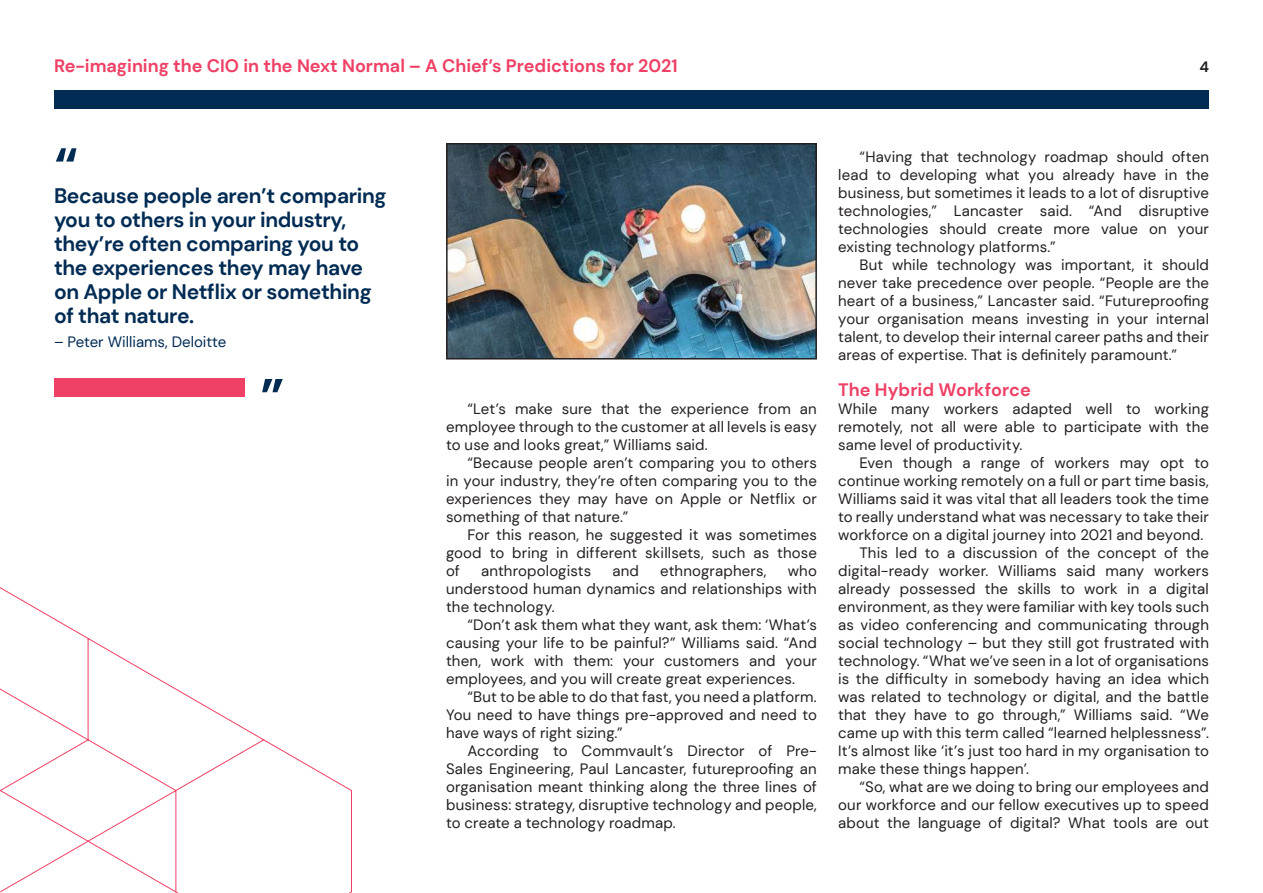
<style>
.page{position:relative;width:1263px;height:893px;background:#fff}
.page>*{position:absolute;margin:0;border:0;box-sizing:border-box;transform-origin:0 0}
.t1{font:700 54px "DM Sans";color:#002b53}
.t2{font:700 21px/24px "DM Sans";letter-spacing:-.015em;color:#002b53}
.t3{font:700 18px "DM Sans";color:#ef4065}
.t4{font:15px/18px "DM Sans";letter-spacing:.01em;color:#231f20;text-align:justify}
.t5{font:15px "DM Sans";color:#002b53}
.t6{font:700 15px "DM Sans";color:#231f20}
</style>
<div class="page">
<div style="left:54px;top:90px;width:1155px;height:18px;background:#002b53"></div>
<div style="left:54px;top:378px;width:191px;height:18px;background:#ef4065"></div>
<img style="left:449px;top:146px;width:365px;height:210px">
<div style="left:446px;top:143px;width:371px;height:216px;border:2px solid #231f20"></div>
<svg style="left:0;top:587px;width:352px;height:306px"></svg>
<p class="t3" style="left:54px;top:54px;width:625px">Re-imagining the CIO in the Next Normal – A Chief’s Predictions for 2021</p>
<p class="t6" style="left:1199px;top:57px;width:11px">4</p>
<h1 class="t1" style="left:54px;top:133px;width:26px">“</h1>
<h2 class="t2" style="left:54px;top:184px;width:334px">Because people aren’t comparing you to others in your industry, they’re often comparing you to the experiences they may have on Apple or Netflix or something of that nature.</h2>
<p class="t5" style="left:54px;top:333px;width:174px">– Peter Williams, Deloitte</p>
<h1 class="t1" style="left:260px;top:364px;width:26px">”</h1>
<p class="t4" style="left:446px;top:400px;width:372px;text-indent:21px">“Let’s make sure that the experience from an employee through to the customer at all levels is easy to use and looks great,” Williams said.</p>
<p class="t4" style="left:446px;top:454px;width:372px;text-indent:21px">“Because people aren’t comparing you to others in your industry, they’re often comparing you to the experiences they may have on Apple or Netflix or something of that nature.”</p>
<p class="t4" style="left:446px;top:526px;width:372px;text-indent:21px">For this reason, he suggested it was sometimes good to bring in different skillsets, such as those of</p>
<p class="t4" style="left:446px;top:562px;width:372px;text-indent:342px">who understood human dynamics and relationships with the technology.</p>
<p class="t4" style="left:446px;top:616px;width:372px;text-indent:21px">“Don’t ask them what they want, ask them: ‘What’s causing your life to be painful?” Williams said. “And then, work with them: your customers and your employees, and you will create great experiences.</p>
<p class="t4" style="left:446px;top:688px;width:372px;text-indent:21px">“But to be able to do that fast, you need a platform.<br>You need to have things pre-approved and need to have ways of right sizing.”</p>
<p class="t4" style="left:446px;top:742px;width:372px;text-indent:21px">According to Commvault’s Director of Pre-Sales Engineering, Paul Lancaster, futureproofing an organisation meant thinking along the three lines of business: strategy, disruptive technology and people, to create a technology roadmap.</p>
<p class="t4" style="left:481px;top:562px;width:112px">anthropologists</p>
<p class="t4" style="left:612px;top:562px;width:28px">and</p>
<p class="t4" style="left:660px;top:562px;width:108px">ethnographers,</p>
<p class="t4" style="left:838px;top:148px;width:372px;text-indent:21px">“Having that technology roadmap should often lead to developing what you already have in the business, but sometimes it leads to a lot of disruptive technologies,” Lancaster said. “And disruptive technologies should create more value on your existing technology platforms.”</p>
<p class="t4" style="left:838px;top:256px;width:372px;text-indent:21px">But while technology was important, it should never take precedence over people. “People are the heart of a business,” Lancaster said. “Futureproofing your organisation means investing in your internal talent, to develop their internal career paths and their areas of expertise. That is definitely paramount.”</p>
<p class="t3" style="left:838px;top:378px;width:194px">The Hybrid Workforce</p>
<p class="t4" style="left:838px;top:400px;width:372px">While many workers adapted well to working remotely, not all were able to participate with the same level of productivity.</p>
<p class="t4" style="left:859px;top:454px;width:351px">Even though a range of workers may opt to</p>
<p class="t4" style="left:838px;top:472px;width:372px">continue working remotely on a full or part time basis,</p>
<p class="t4" style="left:838px;top:490px;width:372px">Williams said it was vital that all leaders took the time</p>
<p class="t4" style="left:838px;top:508px;width:372px">to really understand what was necessary to take their</p>
<p class="t4" style="left:838px;top:526px;width:367px">workforce on a digital journey into 2021 and beyond.</p>
<p class="t4" style="left:859px;top:544px;width:351px">This led to a discussion of the concept of the</p>
<p class="t4" style="left:838px;top:562px;width:372px">digital-ready worker. Williams said many workers</p>
<p class="t4" style="left:838px;top:580px;width:372px">already possessed the skills to work in a digital</p>
<p class="t4" style="left:838px;top:598px;width:372px">environment, as they were familiar with key tools such</p>
<p class="t4" style="left:838px;top:616px;width:372px">as video conferencing and communicating through</p>
<p class="t4" style="left:838px;top:634px;width:372px">social technology – but they still got frustrated with</p>
<p class="t4" style="left:838px;top:652px;width:372px">technology. “What we’ve seen in a lot of organisations</p>
<p class="t4" style="left:838px;top:670px;width:372px">is the difficulty in somebody having an idea which</p>
<p class="t4" style="left:838px;top:688px;width:372px">was related to technology or digital, and the battle</p>
<p class="t4" style="left:838px;top:706px;width:372px">that they have to go through,” Williams said. “We</p>
<p class="t4" style="left:838px;top:724px;width:372px">came up with this term called “learned helplessness”.</p>
<p class="t4" style="left:838px;top:742px;width:372px">It’s almost like ‘it’s just too hard in my organisation to</p>
<p class="t4" style="left:838px;top:760px;width:193px">make these things happen’.</p>
<p class="t4" style="left:859px;top:778px;width:351px">“So, what are we doing to bring our employees and</p>
<p class="t4" style="left:838px;top:796px;width:372px">our workforce and our fellow executives up to speed</p>
<p class="t4" style="left:838px;top:814px;width:372px">about the language of digital? What tools are out</p>
</div>
